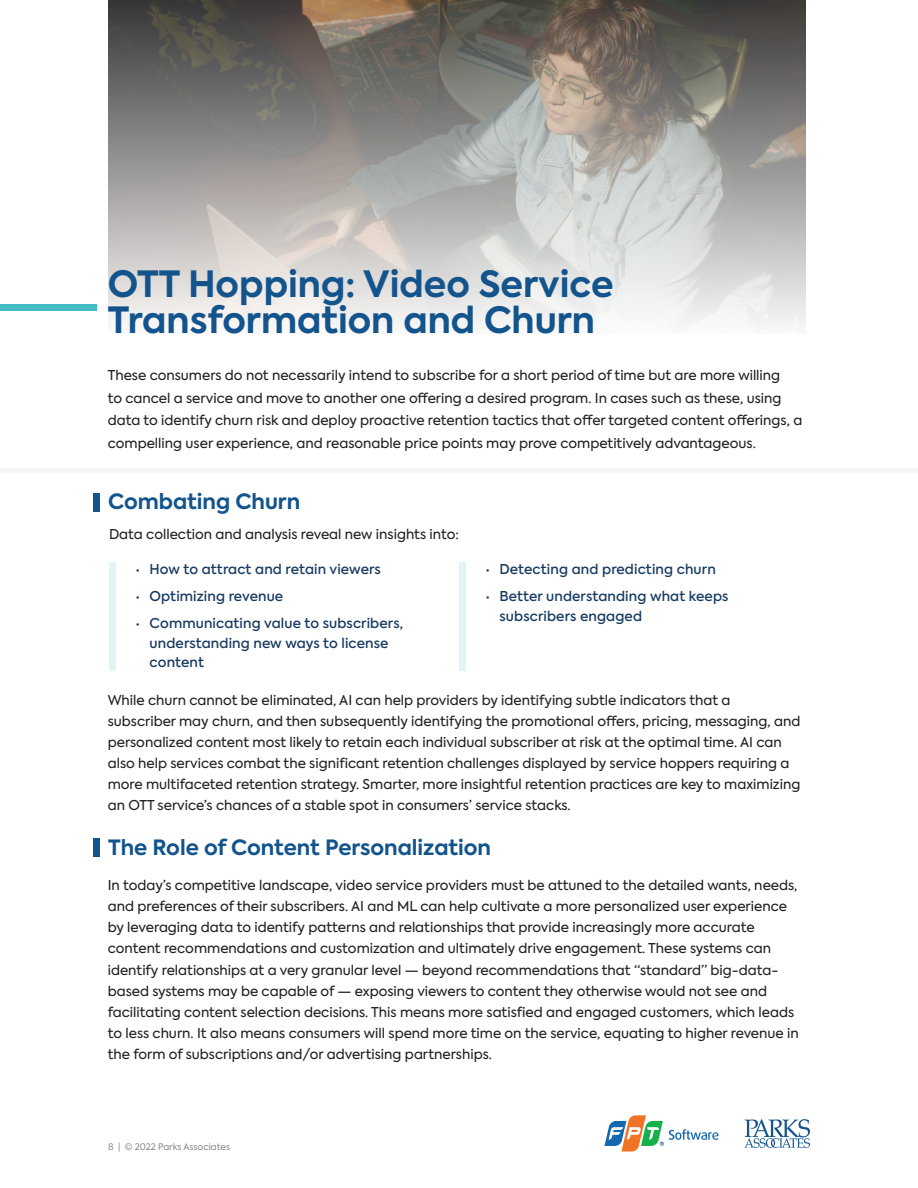
<style>
.page{position:relative;width:918px;height:1188px;background:#fff}
.page>*{position:absolute;margin:0;border:0;box-sizing:border-box;transform-origin:0 0}
.Header_2{font:700 36px/36px "Axiforma";color:#13548d}
.Body_Main{font:700 21px "Axiforma";color:#13548d}
.Body_Main-2{font:13.5px/21px "Axiforma";color:#231f20}
.t1{font:500 13.5px/19.5px "Axiforma";letter-spacing:.01em;color:#163a61}
.t2{font:9px "Axiforma";color:#85888b}
.s1{font-family:"Myriad Pro";font-weight:300}
</style>
<div class="page">
<svg style="left:604px;top:1115px;width:115px;height:37px"></svg>
<svg style="left:96px;top:0;width:710px;height:326px;background:#a5a3a0"></svg>
<div style="left:93px;top:493px;width:7px;height:19px;background:#13548d"></div>
<div style="left:93px;top:838px;width:7px;height:19px;background:#13548d"></div>
<div style="left:0;top:304px;width:96px;height:7px;background:#43bcc4"></div>
<svg style="left:744px;top:1119px;width:66px;height:29px"></svg>
<hr style="left:0;top:468px;width:918px;height:4px;background:#f6f6f6">
<div style="left:109px;top:562px;width:7px;height:108px;background:#e2f5f6"></div>
<div style="left:459px;top:562px;width:7px;height:108px;background:#e2f5f6"></div>
<p class="Header_2" style="left:108px;top:266px;width:507px">OTT Hopping: Video Service<br>Transformation and Churn</p>
<p class="Body_Main-2" style="left:108px;top:364px;width:696px;line-height:22.5px">These consumers do not necessarily intend to subscribe for a short period of time but are more willing<br>to cancel a service and move to another one offering a desired program. In cases such as these, using data to identify churn risk and deploy proactive retention tactics that offer targeted content offerings, a compelling user experience, and reasonable price points may prove competitively advantageous.</p>
<p class="Body_Main" style="left:108px;top:487px;width:194px">Combating Churn</p>
<p class="Body_Main-2" style="left:109px;top:524px;width:351px">Data collection and analysis reveal new insights into:</p>
<p class="t1" style="left:136px;top:560px;width:246px"><span class="s1">•</span> How to attract and retain viewers</p>
<p class="t1" style="left:136px;top:587px;width:149px"><span class="s1">•</span> Optimizing revenue</p>
<p class="t1" style="left:150px;top:614px;width:255px;text-indent:-14px"><span class="s1">•</span> Communicating value to subscribers, understanding new ways to license content</p>
<p class="t1" style="left:486px;top:560px;width:231px"><span class="s1">•</span> Detecting and predicting churn</p>
<p class="t1" style="left:500px;top:587px;width:231px;text-indent:-14px"><span class="s1">•</span> Better understanding what keeps subscribers engaged</p>
<p class="Body_Main-2" style="left:108px;top:690px;width:694px">While churn cannot be eliminated, AI can help providers by identifying subtle indicators that a subscriber may churn, and then subsequently identifying the promotional offers, pricing, messaging, and personalized content most likely to retain each individual subscriber at risk at the optimal time. AI can also help services combat the significant retention challenges displayed by service hoppers requiring a more multifaceted retention strategy. Smarter, more insightful retention practices are key to maximizing an OTT service’s chances of a stable spot in consumers’ service stacks.</p>
<p class="Body_Main" style="left:108px;top:833px;width:384px">The Role of Content Personalization</p>
<p class="Body_Main-2" style="left:108px;top:874px;width:691px">In today’s competitive landscape, video service providers must be attuned to the detailed wants, needs, and preferences of their subscribers. AI and ML can help cultivate a more personalized user experience by leveraging data to identify patterns and relationships that provide increasingly more accurate content recommendations and customization and ultimately drive engagement. These systems can</p>
<p class="Body_Main-2" style="left:108px;top:960px;width:693px">identify relationships at a very granular level — beyond recommendations that “standard” big-data&shy;based systems may be capable of — exposing viewers to content they otherwise would not see and facilitating content selection decisions. This means more satisfied and engaged customers, which leads to less churn. It also means consumers will spend more time on the service, equating to higher revenue in the form of subscriptions and/or advertising partnerships.</p>
<p class="t2" style="left:108px;top:1141px;width:124px">8 | © 2022 Parks Associates</p>
</div>
